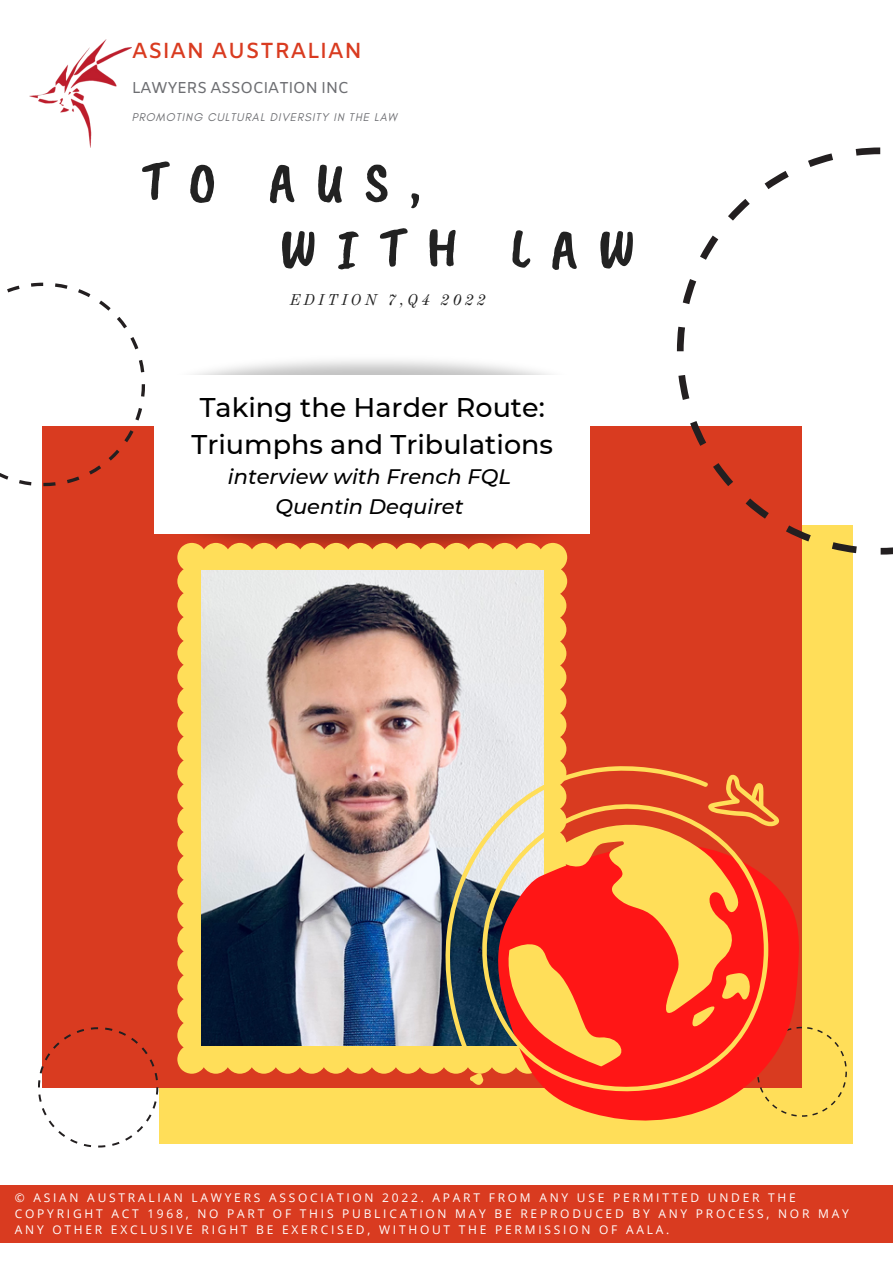
<style>
.page{position:relative;width:893px;height:1264px;background:#fff}
.page>*{position:absolute;margin:0;border:0;box-sizing:border-box;transform-origin:0 0}
.t1{font:57.15px/66.8px "Caveat Brush";letter-spacing:.35em;color:#222}
.t2{font:500 27px/37px "Montserrat";color:#000;text-align:center}
.t3{font:600 21.75px "Amiko";letter-spacing:.025em;color:#d93b20}
.t4{font:italic 500 21px/29.2px "Montserrat";color:#000;text-align:center}
.t5{font:15.75px "Amiko";letter-spacing:-.04em;color:#6d6e72}
.t6{font:italic 15.3px "Old Standard";letter-spacing:.21em;color:#222}
.t7{font:12px/16px "Open Sans";letter-spacing:.23em;color:#fff}
.t8{font:italic 11.4px "Glacial Indifference";letter-spacing:.085em;color:#6d6e72}
</style>
<div class="page">
<div style="left:158px;top:525px;width:694px;height:618px;background:#ffde59"></div>
<div style="left:43px;top:426px;width:758px;height:661px;background:#d93b20"></div>
<img style="left:29px;top:40px;width:103px;height:108px">
<div style="left:0;top:1185px;width:892px;height:57px;background:#d93b20"></div>
<svg style="left:676px;top:147px;width:216px;height:407px"></svg>
<svg style="left:0;top:283px;width:145px;height:203px"></svg>
<svg style="left:800px;top:1026px;width:46px;height:90px"></svg>
<svg style="left:38px;top:1027px;width:120px;height:120px"></svg>
<img style="left:191px;top:534px;width:377px;height:25px">
<div style="left:154px;top:375px;width:436px;height:159px;background:#fff"></div>
<svg style="left:177px;top:543px;width:390px;height:530px;background:#fbd355"></svg>
<img style="left:201px;top:570px;width:342px;height:475px">
<svg style="left:550px;top:890px;width:250px;height:231px;fill:#ff1616"></svg>
<svg style="left:444px;top:765px;width:335px;height:328px"></svg>
<h3 class="t3" style="left:132px;top:38px;width:232px">ASIAN AUSTRALIAN</h3>
<h3 class="t5" style="left:132px;top:79px;width:219px">LAWYERS ASSOCIATION INC</h3>
<p class="t8" style="left:132px;top:110px;width:267px">PROMOTING CULTURAL DIVERSITY IN THE LAW</p>
<h1 class="t1" style="left:279px;top:148px;width:357px;text-indent:-138px">TO AUS,<br>WITH LAW</h1>
<p class="t6" style="left:290px;top:290px;width:197px">EDITION 7,Q4 2022</p>
<h2 class="t2" style="left:191px;top:388px;width:363px">Taking the Harder Route:<br>Triumphs and Tribulations</h2>
<h3 class="t4" style="left:228px;top:462px;width:284px">interview with French FQL<br>Quentin Dequiret</h3>
<p class="t7" style="left:15px;top:1189px;width:835px">© ASIAN AUSTRALIAN LAWYERS ASSOCIATION 2022. APART FROM ANY USE PERMITTED UNDER THE<br>COPYRIGHT ACT 1968, NO PART OF THIS PUBLICATION MAY BE REPRODUCED BY ANY PROCESS, NOR MAY<br>ANY OTHER EXCLUSIVE RIGHT BE EXERCISED, WITHOUT THE PERMISSION OF AALA.</p>
</div>
